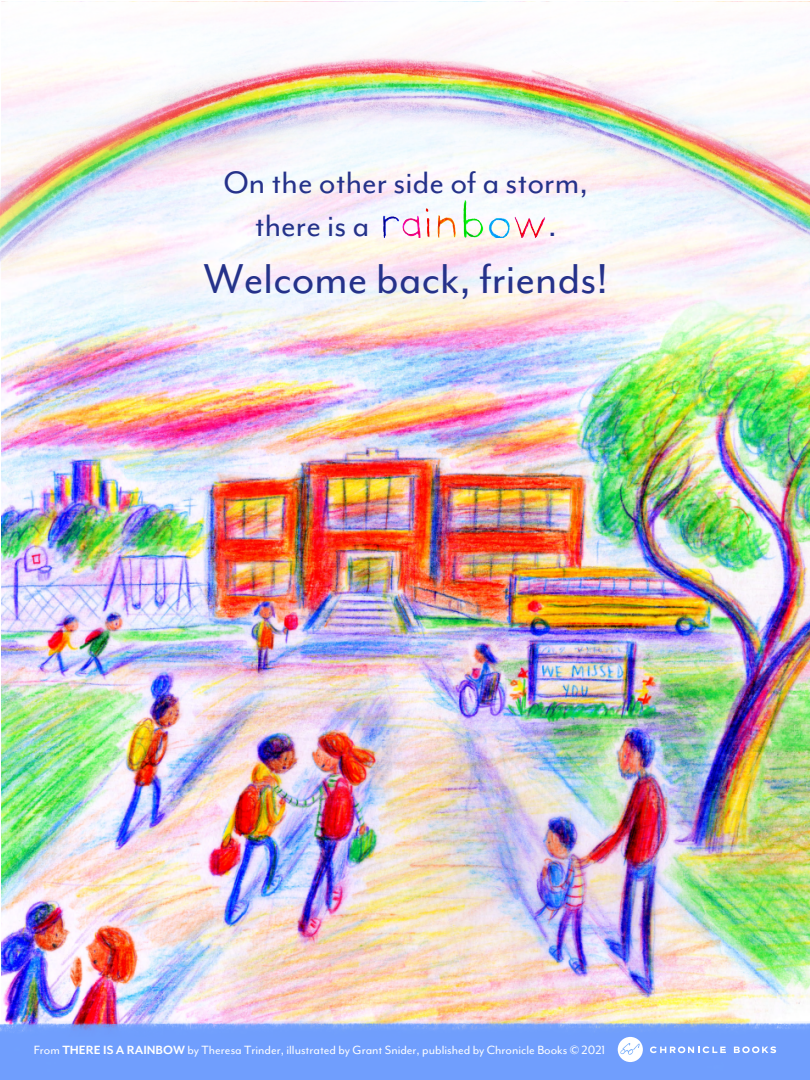
<style>
.page{position:relative;width:810px;height:1080px;background:#fff}
.page>*{position:absolute;margin:0;border:0;box-sizing:border-box;transform-origin:0 0}
.t1{font:48.12px "Mr Eaves Mod OT";color:#25328a}
.t2{font:35.62px/42.8px "Mr Eaves Mod OT";color:#25328a}
.t3{font:13.75px "Mr Eaves Mod OT";color:#fff}
.s1{font-weight:700}
</style>
<div class="page">
<img style="left:2px;top:393px;width:808px;height:629px">
<img style="left:0;top:1022px;width:810px;height:58px">
<img style="left:1px;top:28px;width:809px;height:365px">
<img style="left:0;top:37px;width:810px;height:278px">
<div style="left:618px;top:1037px;width:25px;height:25px;background:#fff;border-radius:50%"></div>
<svg style="left:620px;top:1043px;width:20px;height:12px"></svg>
<svg style="left:650px;top:1046px;width:76px;height:7px"></svg>
<svg style="left:734px;top:1046px;width:42px;height:7px"></svg>
<img style="left:376px;top:198px;width:181px;height:39px">
<h2 class="t2" style="left:255px;top:161px;width:335px;text-indent:-31px">On the other side of a storm, there is a</h2>
<h2 class="t2" style="left:548px;top:204px;width:10px">.</h2>
<h1 class="t1" style="left:203px;top:253px;width:406px">Welcome back, friends!</h1>
<p class="t3" style="left:34px;top:1042px;width:573px">From <span class="s1">THERE IS A RAINBOW</span> by Theresa Trinder, illustrated by Grant Snider, published by Chronicle Books © 2021</p>
</div>
